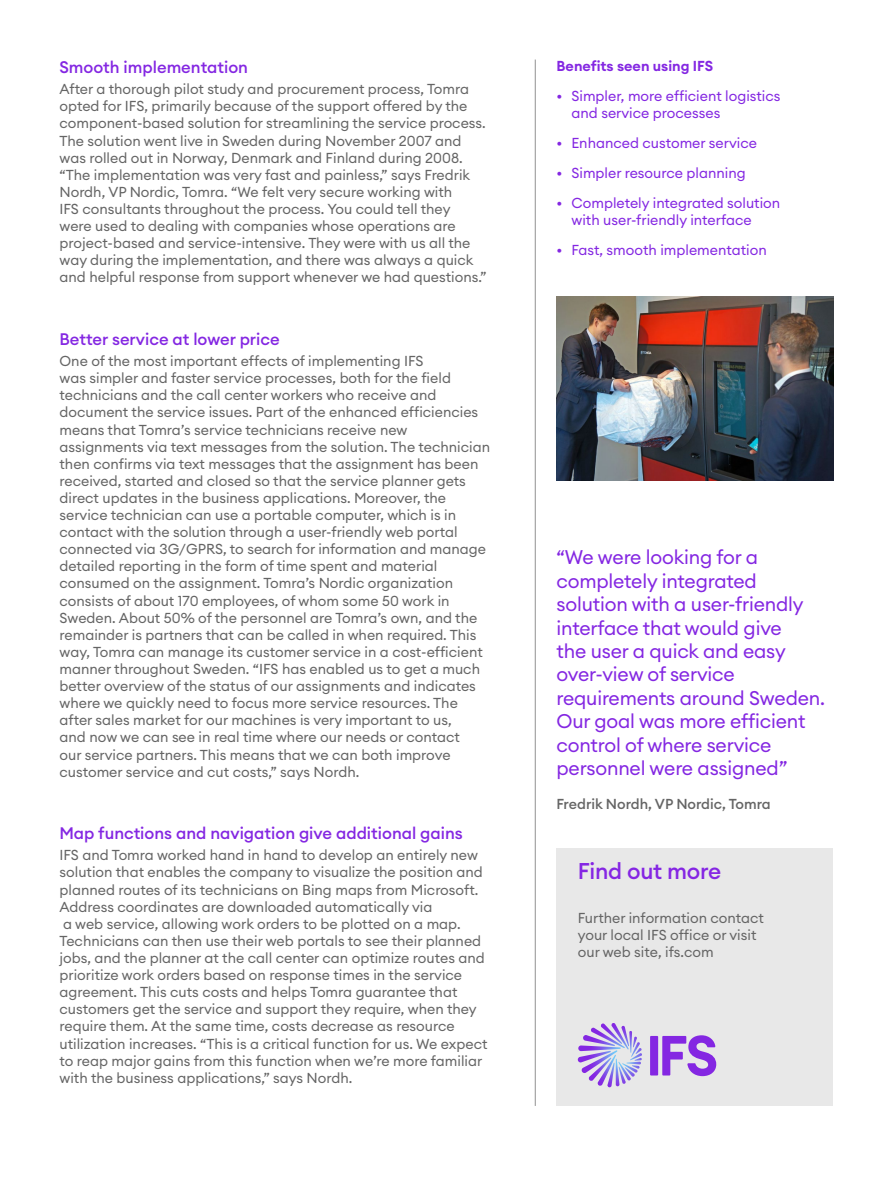
<style>
.page{position:relative;width:893px;height:1191px;background:#fff}
.page>*{position:absolute;margin:0;border:0;box-sizing:border-box;transform-origin:0 0}
.t1{font:500 22.5px "Euclid Circular A";letter-spacing:-.01em;color:#8526e3}
.t2{font:19.5px/23.4px "Euclid Circular A";letter-spacing:-.01em;color:#8427e2}
.t3{font:500 16.5px "Euclid Circular A";color:#8427e2}
.t4{font:14.25px/17.1px "Euclid Circular A";color:#656565}
.t5{font:14.25px/17.1px "Euclid Circular A";color:#8427e2}
.t6{font:500 14.25px "Euclid Circular A";color:#656565}
.t7{font:600 14.25px "Euclid Circular A";color:#8427e2}
</style>
<div class="page">
<hr style="left:535px;top:60px;width:1px;height:1046px;background:#919191">
<div style="left:556px;top:848px;width:277px;height:258px;background:#e8e8e8"></div>
<svg style="left:650px;top:1035px;width:66px;height:41px"></svg>
<svg style="left:578px;top:1023px;width:64px;height:63px"></svg>
<img style="left:556px;top:297px;width:277px;height:184px">
<p class="t3" style="left:60px;top:56px;width:190px">Smooth implementation</p>
<p class="t4" style="left:60px;top:80px;width:428px">After a thorough pilot study and procurement process, Tomra opted for IFS, primarily because of the support offered by the component-based solution for streamlining the service process.<br>The solution went live in Sweden during November 2007 and was rolled out in Norway, Denmark and Finland during 2008. “The implementation was very fast and painless,” says Fredrik Nordh, VP Nordic, Tomra. “We felt very secure working with<br>IFS consultants throughout the process. You could tell they<br>were used to dealing with companies whose operations are project-based and service-intensive. They were with us all the way during the implementation, and there was always a quick and helpful response from support whenever we had questions.”</p>
<p class="t3" style="left:60px;top:328px;width:222px">Better service at lower price</p>
<p class="t4" style="left:60px;top:352px;width:432px">One of the most important effects of implementing IFS<br>was simpler and faster service processes, both for the field technicians and the call center workers who receive and document the service issues. Part of the enhanced efficiencies means that Tomra’s service technicians receive new assignments via text messages from the solution. The technician then confirms via text messages that the assignment has been received, started and closed so that the service planner gets direct updates in the business applications. Moreover, the service technician can use a portable computer, which is in contact with the solution through a user-friendly web portal connected via 3G/GPRS, to search for information and manage detailed reporting in the form of time spent and material consumed on the assignment. Tomra’s Nordic organization consists of about 170 employees, of whom some 50 work in Sweden. About 50% of the personnel are Tomra’s own, and the remainder is partners that can be called in when required. This way, Tomra can manage its customer service in a cost-efficient manner throughout Sweden. “IFS has enabled us to get a much better overview of the status of our assignments and indicates where we quickly need to focus more service resources. The after sales market for our machines is very important to us,<br>and now we can see in real time where our needs or contact<br>our service partners. This means that we can both improve customer service and cut costs,” says Nordh.</p>
<p class="t3" style="left:60px;top:822px;width:405px">Map functions and navigation give additional gains</p>
<p class="t4" style="left:60px;top:846px;width:429px">IFS and Tomra worked hand in hand to develop an entirely new solution that enables the company to visualize the position and planned routes of its technicians on Bing maps from Microsoft.<br>Address coordinates are downloaded automatically via<br>a web service, allowing work orders to be plotted on a map.<br>Technicians can then use their web portals to see their planned jobs, and the planner at the call center can optimize routes and prioritize work orders based on response times in the service agreement. This cuts costs and helps Tomra guarantee that customers get the service and support they require, when they require them. At the same time, costs decrease as resource utilization increases. “This is a critical function for us. We expect to reap major gains from this function when we’re more familiar with the business applications,” says Nordh.</p>
<p class="t7" style="left:556px;top:57px;width:158px">Benefits seen using IFS</p>
<p class="t5" style="left:571px;top:87px;width:210px;text-indent:-15px">• Simpler, more efficient logistics and service processes</p>
<p class="t5" style="left:556px;top:134px;width:202px">• Enhanced customer service</p>
<p class="t5" style="left:556px;top:164px;width:191px">• Simpler resource planning</p>
<p class="t5" style="left:571px;top:194px;width:210px;text-indent:-15px">• Completely integrated solution with user-friendly interface</p>
<p class="t5" style="left:556px;top:241px;width:212px">• Fast, smooth implementation</p>
<p class="t2" style="left:556px;top:545px;width:270px">“We were looking for a completely integrated solution with a user-friendly interface that would give<br>the user a quick and easy over-view of service requirements around Sweden.<br>Our goal was more efficient control of where service personnel were assigned”</p>
<p class="t6" style="left:556px;top:795px;width:216px">Fredrik Nordh, VP Nordic, Tomra</p>
<h1 class="t1" style="left:578px;top:857px;width:145px">Find out more</h1>
<p class="t4" style="left:578px;top:909px;width:188px">Further information contact your local IFS office or visit our web site, ifs.com</p>
</div>
